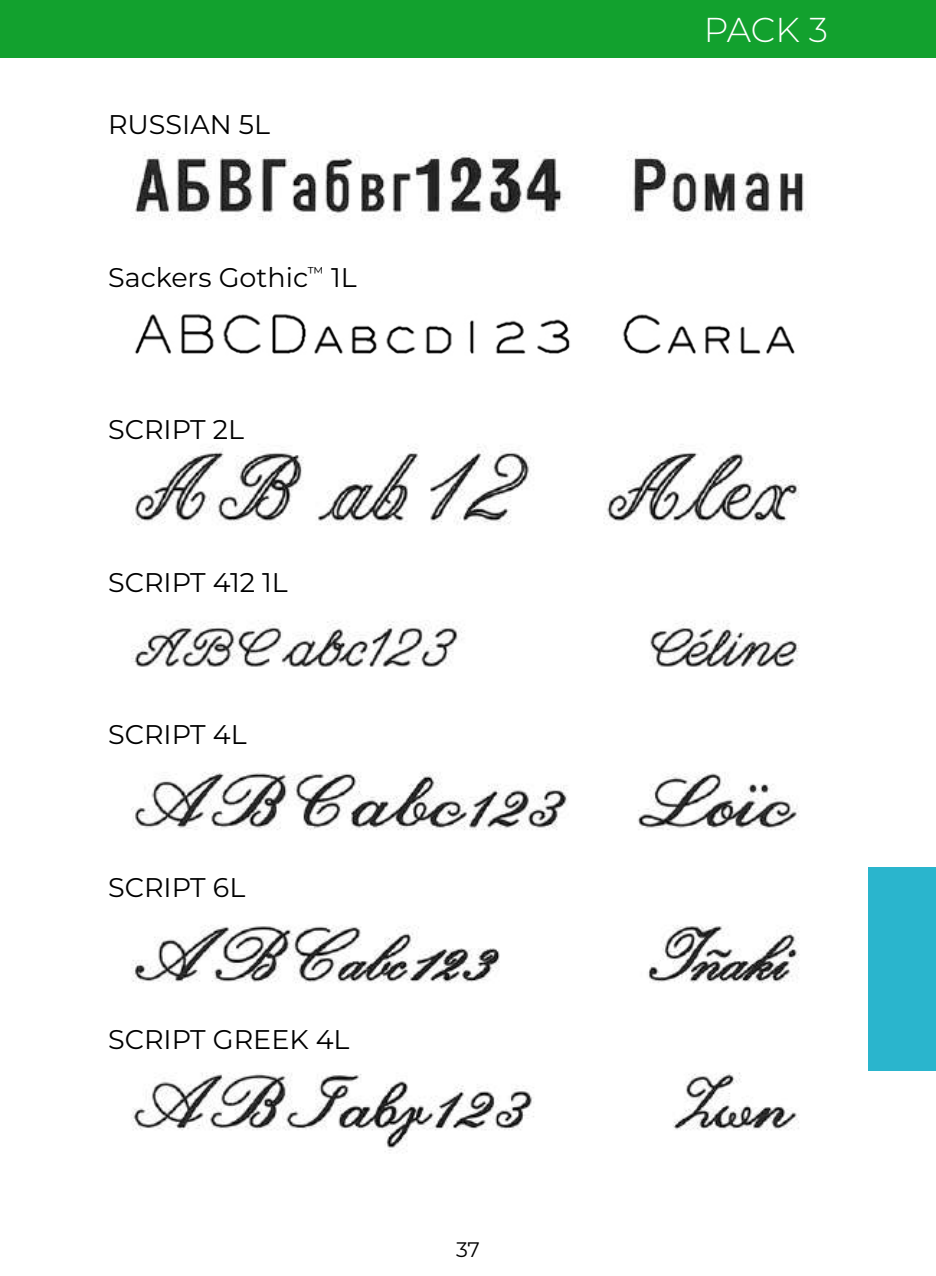
<style>
.page{position:relative;width:936px;height:1276px;background:#fff}
.page>*{position:absolute;margin:0;border:0;box-sizing:border-box;transform-origin:0 0}
.t1{font:300 34.5px "Montserrat";color:#fff}
.t2{font:27px "Montserrat";color:#000}
.t3{font:21px "Montserrat";color:#000}
</style>
<div class="page">
<div style="left:0;top:0;width:935px;height:58px;background:#12a12e"></div>
<div style="left:867px;top:867px;width:68px;height:204px;background:#2ab5cd"></div>
<img style="left:133px;top:150px;width:676px;height:70px">
<img style="left:134px;top:314px;width:661px;height:40px">
<img style="left:131px;top:444px;width:668px;height:81px">
<img style="left:131px;top:620px;width:668px;height:47px">
<img style="left:131px;top:772px;width:668px;height:58px">
<img style="left:132px;top:925px;width:667px;height:58px">
<img style="left:131px;top:1072px;width:668px;height:80px">
<p class="t2" style="left:108px;top:106px;width:163px">RUSSIAN 5L</p>
<p class="t2" style="left:108px;top:258px;width:250px">Sackers Gothic<sup>™</sup> 1L</p>
<p class="t2" style="left:108px;top:411px;width:137px">SCRIPT 2L</p>
<p class="t2" style="left:108px;top:563px;width:181px">SCRIPT 412 1L</p>
<p class="t2" style="left:108px;top:716px;width:140px">SCRIPT 4L</p>
<p class="t2" style="left:108px;top:868px;width:139px">SCRIPT 6L</p>
<p class="t2" style="left:108px;top:1021px;width:243px">SCRIPT GREEK 4L</p>
<p class="t3" style="left:456px;top:1235px;width:25px">37</p>
<p class="t1" style="left:703px;top:7px;width:126px">PACK 3</p>
</div>
